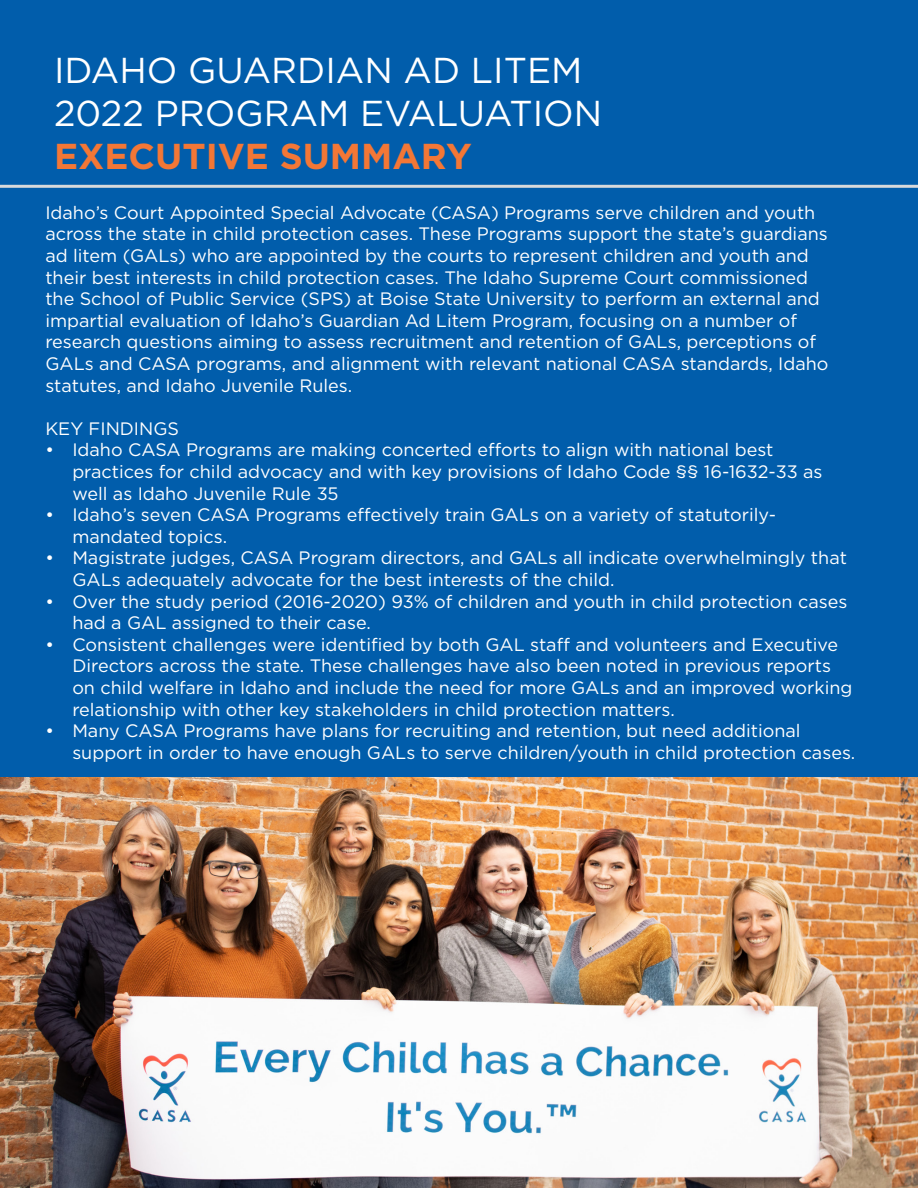
<style>
.page{position:relative;width:918px;height:1188px;background:#015dab}
.page>*{position:absolute;margin:0;border:0;box-sizing:border-box;transform-origin:0 0}
.t1{font:36px "Gotham";color:#fff}
.t2{font:700 36px "Gotham";color:#f37736}
.Footnote_text{font:18px/21.6px "Gotham";color:#fff}
</style>
<div class="page">
<hr style="left:0;top:185px;width:918px;height:3px;background:#d8d9db">
<img style="left:0;top:778px;width:918px;height:410px">
<p class="t1" style="left:54px;top:47px;width:530px">IDAHO GUARDIAN AD LITEM</p>
<p class="t1" style="left:54px;top:90px;width:550px">2022 PROGRAM EVALUATION</p>
<p class="t2" style="left:54px;top:133px;width:419px">EXECUTIVE SUMMARY</p>
<p class="Footnote_text" style="left:45px;top:201px;width:785px">Idaho’s Court Appointed Special Advocate (CASA) Programs serve children and youth across the state in child protection cases. These Programs support the state’s guardians ad litem (GALs) who are appointed by the courts to represent children and youth and their best interests in child protection cases. The Idaho Supreme Court commissioned the School of Public Service (SPS) at Boise State University to perform an external and impartial evaluation of Idaho’s Guardian Ad Litem Program, focusing on a number of research questions aiming to assess recruitment and retention of GALs, perceptions of GALs and CASA programs, and alignment with relevant national CASA standards, Idaho statutes, and Idaho Juvenile Rules.</p>
<p class="Footnote_text" style="left:45px;top:417px;width:135px">KEY FINDINGS</p>
<p class="Footnote_text" style="left:72px;top:439px;width:752px;text-indent:-27px">• Idaho CASA Programs are making concerted efforts to align with national best practices for child advocacy and with key provisions of Idaho Code §§ 16-1632-33 as well as Idaho Juvenile Rule 35</p>
<p class="Footnote_text" style="left:72px;top:504px;width:705px;text-indent:-27px">• Idaho’s seven CASA Programs effectively train GALs on a variety of statutorily&shy;mandated topics.</p>
<p class="Footnote_text" style="left:72px;top:547px;width:776px;text-indent:-27px">• Magistrate judges, CASA Program directors, and GALs all indicate overwhelmingly that<br>GALs adequately advocate for the best interests of the child.</p>
<p class="Footnote_text" style="left:72px;top:590px;width:776px;text-indent:-27px">• Over the study period (2016-2020) 93% of children and youth in child protection cases had a GAL assigned to their case.</p>
<p class="Footnote_text" style="left:72px;top:633px;width:782px;text-indent:-27px">• Consistent challenges were identified by both GAL staff and volunteers and Executive Directors across the state. These challenges have also been noted in previous reports on child welfare in Idaho and include the need for more GALs and an improved working relationship with other key stakeholders in child protection matters.</p>
<p class="Footnote_text" style="left:72px;top:720px;width:785px;text-indent:-27px">• Many CASA Programs have plans for recruiting and retention, but need additional support in order to have enough GALs to serve children/youth in child protection cases.</p>
</div>
